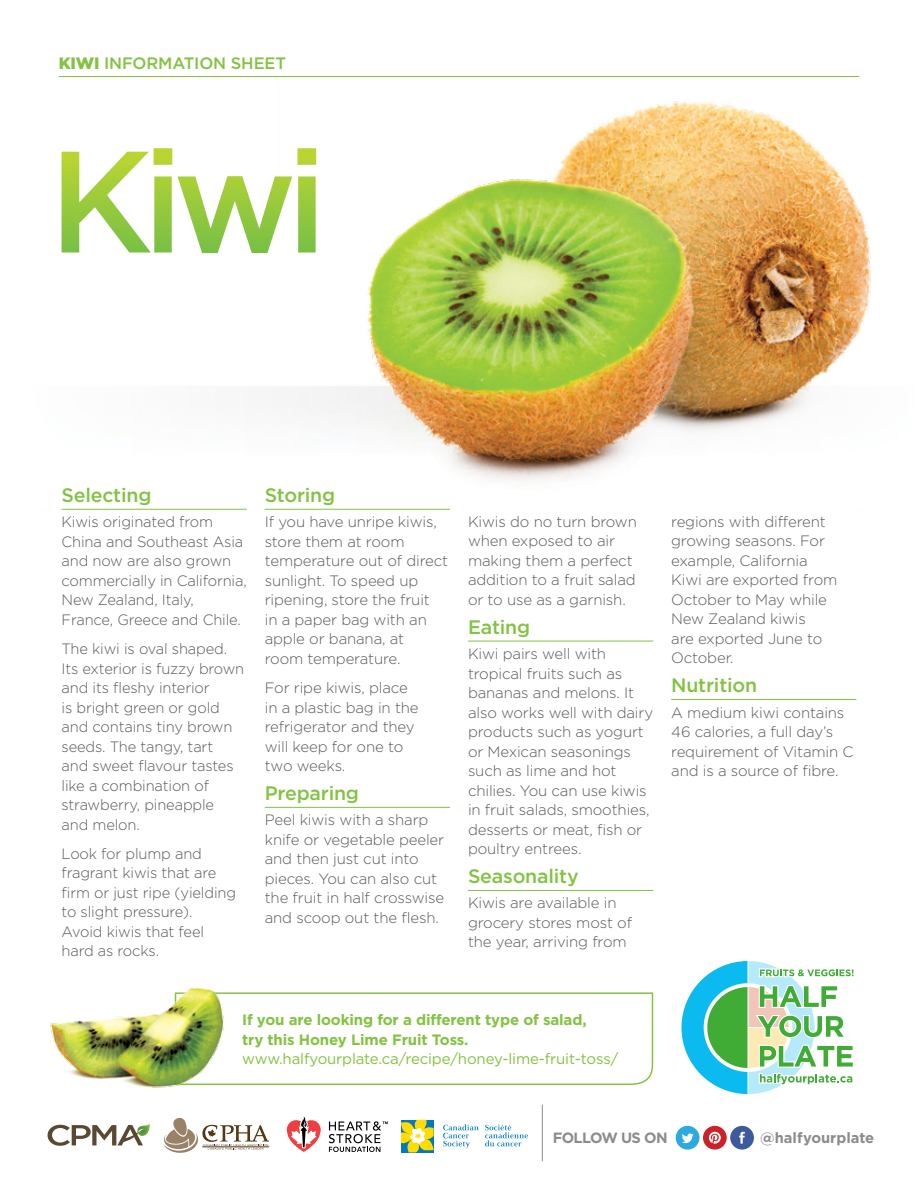
<style>
.page{position:relative;width:918px;height:1188px;background:#fff}
.page>*{position:absolute;margin:0;border:0;box-sizing:border-box;transform-origin:0 0}
.t1{font:500 19.5px "Gotham HTF";letter-spacing:-.01em;color:#82c341}
.t2{font:500 16.5px "Gotham HTF";letter-spacing:-.01em;color:#82c341}
.t3{font:300 15px/19.5px "Gotham HTF";letter-spacing:-.01em;color:#58595b}
.t4{font:700 15px/19.5px "Gotham HTF";letter-spacing:-.01em;color:#82c341}
.t5{font:15px "Gotham HTF";letter-spacing:-.01em;color:#82c341}
.t6{font:700 14.85px "Gotham HTF";color:#8a8c8e}
.t7{font:700 14.85px "Gotham HTF";letter-spacing:-.025em;color:#8a8c8e}
.s1{font-weight:900}
</style>
<div class="page">
<svg style="left:681px;top:961px;width:173px;height:133px"></svg>
<div style="left:676px;top:1126px;width:23px;height:24px;background:#2da9e1;border-radius:50%"></div>
<svg style="left:682px;top:1133px;width:12px;height:10px"></svg>
<div style="left:703px;top:1126px;width:24px;height:24px;background:#cc2128;border-radius:50%"></div>
<svg style="left:709px;top:1132px;width:12px;height:12px"></svg>
<div style="left:730px;top:1126px;width:24px;height:24px;background:#3d5b9c;border-radius:50%"></div>
<svg style="left:739px;top:1132px;width:6px;height:12px"></svg>
<svg style="left:48px;top:1123px;width:102px;height:23px"></svg>
<svg style="left:163px;top:1118px;width:106px;height:35px"></svg>
<svg style="left:286px;top:1116px;width:35px;height:36px"></svg>
<svg style="left:329px;top:1121px;width:59px;height:31px"></svg>
<svg style="left:443px;top:1124px;width:36px;height:24px"></svg>
<svg style="left:485px;top:1125px;width:43px;height:21px"></svg>
<svg style="left:401px;top:1120px;width:33px;height:32px"></svg>
<hr style="left:542px;top:1105px;width:1px;height:56px;background:#8a8c8e">
<svg style="left:246px;top:992px;width:408px;height:94px"></svg>
<img style="left:58px;top:76px;width:813px;height:434px">
<hr style="left:62px;top:509px;width:185px;height:1px;background:#82c341">
<hr style="left:265px;top:509px;width:185px;height:1px;background:#82c341">
<hr style="left:265px;top:807px;width:185px;height:1px;background:#82c341">
<hr style="left:468px;top:641px;width:185px;height:1px;background:#82c341">
<hr style="left:468px;top:890px;width:185px;height:1px;background:#82c341">
<hr style="left:671px;top:699px;width:185px;height:1px;background:#82c341">
<hr style="left:59px;top:76px;width:800px;height:1px;background:#82c341">
<img style="left:50px;top:987px;width:196px;height:101px">
<svg style="left:62px;top:148px;width:254px;height:105px"></svg>
<p class="t2" style="left:59px;top:54px;width:229px"><span class="s1">KIWI</span> In formation sheet</p>
<h1 class="t1" style="left:62px;top:484px;width:91px">Selecting</h1>
<p class="t3" style="left:62px;top:512px;width:187px">Kiwis originated from<br>China and Southeast Asia and now are also grown commercially in California,<br>New Zealand, Italy,<br>France, Greece and Chile.</p>
<p class="t3" style="left:62px;top:639px;width:184px">The kiwi is oval shaped.<br>Its exterior is fuzzy brown and its fleshy interior<br>is bright green or gold and contains tiny brown seeds. The tangy, tart<br>and sweet flavour tastes like a combination of strawberry, pineapple and melon.</p>
<p class="t3" style="left:62px;top:844px;width:176px">Look for plump and fragrant kiwis that are firm or just ripe (yielding to slight pressure).<br>Avoid kiwis that feel hard as rocks.</p>
<h1 class="t1" style="left:265px;top:484px;width:72px">Storing</h1>
<p class="t3" style="left:265px;top:512px;width:185px">If you have unripe kiwis, store them at room temperature out of direct sunlight. To speed up ripening, store the fruit<br>in a paper bag with an apple or banana, at<br>room temperature.</p>
<p class="t3" style="left:265px;top:678px;width:155px">For ripe kiwis, place in a plastic bag in the refrigerator and they will keep for one to two weeks.</p>
<h1 class="t1" style="left:265px;top:782px;width:96px">Preparing</h1>
<p class="t3" style="left:265px;top:810px;width:181px">Peel kiwis with a sharp knife or vegetable peeler and then just cut into pieces. You can also cut the fruit in half crosswise and scoop out the flesh.</p>
<p class="t3" style="left:468px;top:511px;width:170px">Kiwis do no turn brown when exposed to air making them a perfect addition to a fruit salad or to use as a garnish.</p>
<h1 class="t1" style="left:468px;top:616px;width:64px">Eating</h1>
<p class="t3" style="left:468px;top:644px;width:187px">Kiwi pairs well with tropical fruits such as bananas and melons. It also works well with dairy products such as yogurt or Mexican seasonings such as lime and hot chilies. You can use kiwis in fruit salads, smoothies, desserts or meat, fish or poultry entrees.</p>
<h1 class="t1" style="left:468px;top:865px;width:112px">Seasonality</h1>
<p class="t3" style="left:468px;top:893px;width:166px">Kiwis are available in grocery stores most of the year, arriving from</p>
<p class="t3" style="left:671px;top:511px;width:168px">regions with different growing seasons. For example, California<br>Kiwi are exported from<br>October to May while<br>New Zealand kiwis<br>are exported June to<br>October.</p>
<h1 class="t1" style="left:671px;top:674px;width:88px">Nutrition</h1>
<p class="t3" style="left:671px;top:702px;width:184px">A medium kiwi contains<br>46 calories, a full day’s requirement of Vitamin C and is a source of fibre.</p>
<p class="t4" style="left:242px;top:1010px;width:346px">If you are looking for a different type of salad, try this Honey Lime Fruit Toss.</p>
<p class="t5" style="left:242px;top:1051px;width:378px">www.halfyourplate.ca/recipe/honey-lime-fruit-toss/</p>
<p class="t7" style="left:553px;top:1129px;width:117px">Follow us ON</p>
<p class="t6" style="left:760px;top:1129px;width:116px">@halfyourplate</p>
</div>
